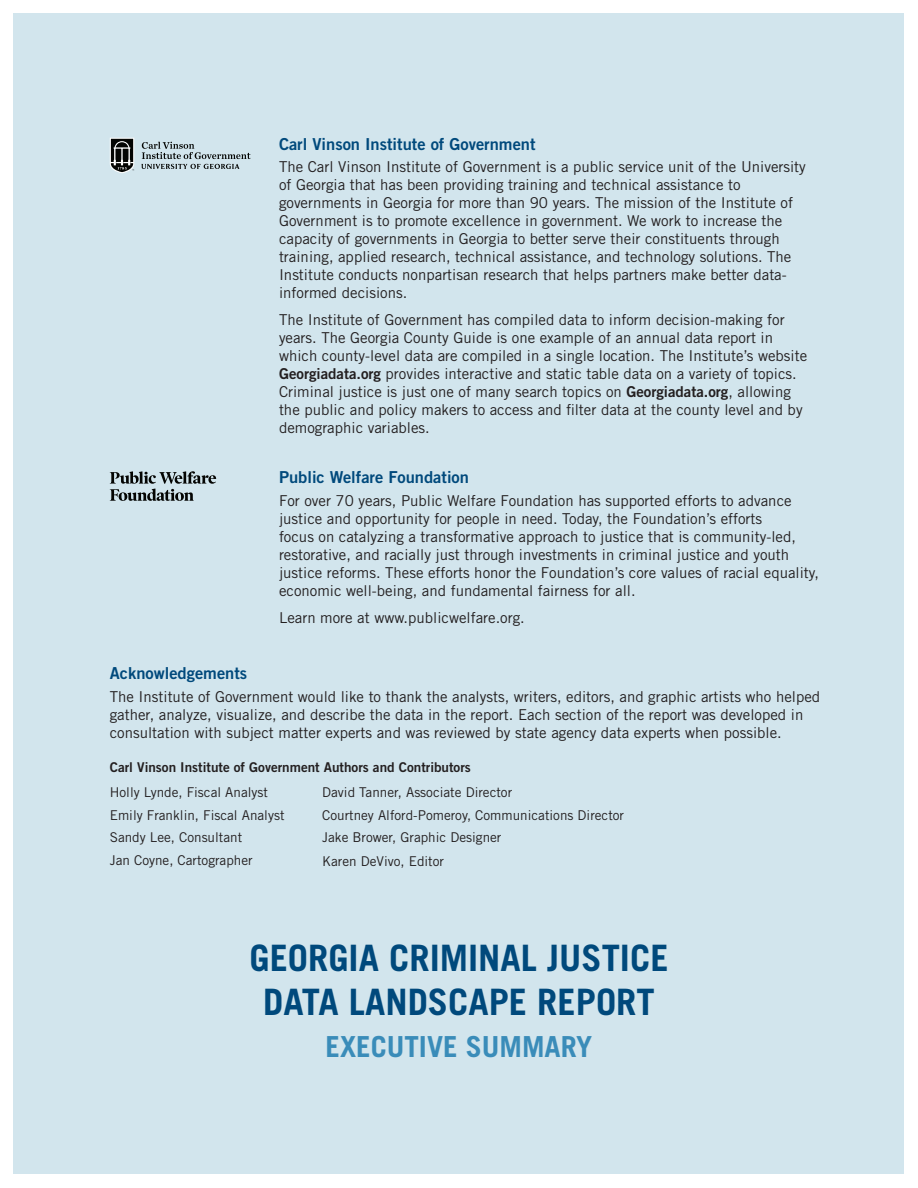
<style>
.page{position:relative;width:918px;height:1188px;background:#fff}
.page>*{position:absolute;margin:0;border:0;box-sizing:border-box;transform-origin:0 0}
.t1{font:700 36.45px/43.7px "Trade Gothic LT Std";color:#00497c;text-align:center}
.t2{font:700 28.95px "Trade Gothic LT Std";color:#3a8cb9}
.t3{font:16.5px "Trade Gothic LT Std Bd 2";color:#00497c}
.t4{font:15px/18px "Trade Gothic LT Std";color:#231f20}
.t5{font:13.5px "Trade Gothic LT Std";color:#231f20}
.t6{font:13.5px "Trade Gothic LT Std Bd 2";color:#231f20}
.s1{font-family:"Trade Gothic LT Std Bd 2"}
</style>
<div class="page">
<div style="left:14px;top:14px;width:890px;height:1160px;background:#d2e5ed"></div>
<svg style="left:110px;top:471px;width:106px;height:30px"></svg>
<svg style="left:110px;top:138px;width:24px;height:35px"></svg>
<svg style="left:141px;top:142px;width:110px;height:27px"></svg>
<p class="t3" style="left:279px;top:133px;width:258px">Carl Vinson Institute of Government</p>
<p class="t4" style="left:279px;top:158px;width:528px">The Carl Vinson Institute of Government is a public service unit of the University of Georgia that has been providing training and technical assistance to governments in Georgia for more than 90 years. The mission of the Institute of Government is to promote excellence in government. We work to increase the capacity of governments in Georgia to better serve their constituents through training, applied research, technical assistance, and technology solutions. The Institute conducts nonpartisan research that helps partners make better data&shy;informed decisions.</p>
<p class="t4" style="left:279px;top:311px;width:530px">The Institute of Government has compiled data to inform decision-making for years. The Georgia County Guide is one example of an annual data report in which county-level data are compiled in a single location. The Institute’s website <span class="s1">Georgiadata.org</span> provides interactive and static table data on a variety of topics.<br>Criminal justice is just one of many search topics on <span class="s1">Georgiadata.org</span>, allowing the public and policy makers to access and filter data at the county level and by demographic variables.</p>
<p class="t3" style="left:279px;top:467px;width:192px">Public Welfare Foundation</p>
<p class="t4" style="left:279px;top:491px;width:542px">For over 70 years, Public Welfare Foundation has supported efforts to advance justice and opportunity for people in need. Today, the Foundation’s efforts<br>focus on catalyzing a transformative approach to justice that is community-led, restorative, and racially just through investments in criminal justice and youth justice reforms. These efforts honor the Foundation’s core values of racial equality, economic well-being, and fundamental fairness for all.</p>
<p class="t4" style="left:279px;top:608px;width:247px">Learn more at www.publicwelfare.org.</p>
<p class="t3" style="left:110px;top:663px;width:139px">Acknowledgements</p>
<p class="t4" style="left:110px;top:687px;width:712px">The Institute of Government would like to thank the analysts, writers, editors, and graphic artists who helped gather, analyze, visualize, and describe the data in the report. Each section of the report was developed in consultation with subject matter experts and was reviewed by state agency data experts when possible.</p>
<p class="t6" style="left:110px;top:759px;width:363px">Carl Vinson Institute of Government Authors and Contributors</p>
<p class="t5" style="left:110px;top:784px;width:160px">Holly Lynde, Fiscal Analyst</p>
<p class="t5" style="left:110px;top:807px;width:176px">Emily Franklin, Fiscal Analyst</p>
<p class="t5" style="left:110px;top:829px;width:134px">Sandy Lee, Consultant</p>
<p class="t5" style="left:110px;top:852px;width:144px">Jan Coyne, Cartographer</p>
<p class="t5" style="left:322px;top:784px;width:191px">David Tanner, Associate Director</p>
<p class="t5" style="left:322px;top:807px;width:303px">Courtney Alford-Pomeroy, Communications Director</p>
<p class="t5" style="left:322px;top:829px;width:181px">Jake Brower, Graphic Designer</p>
<p class="t5" style="left:322px;top:853px;width:123px">Karen DeVivo, Editor</p>
<p class="t1" style="left:249px;top:936px;width:421px">GEORGIA CRIMINAL JUSTICE<br>DATA LANDSCAPE REPORT</p>
<p class="t2" style="left:326px;top:1029px;width:268px">EXECUTIVE SUMMARY</p>
</div>
